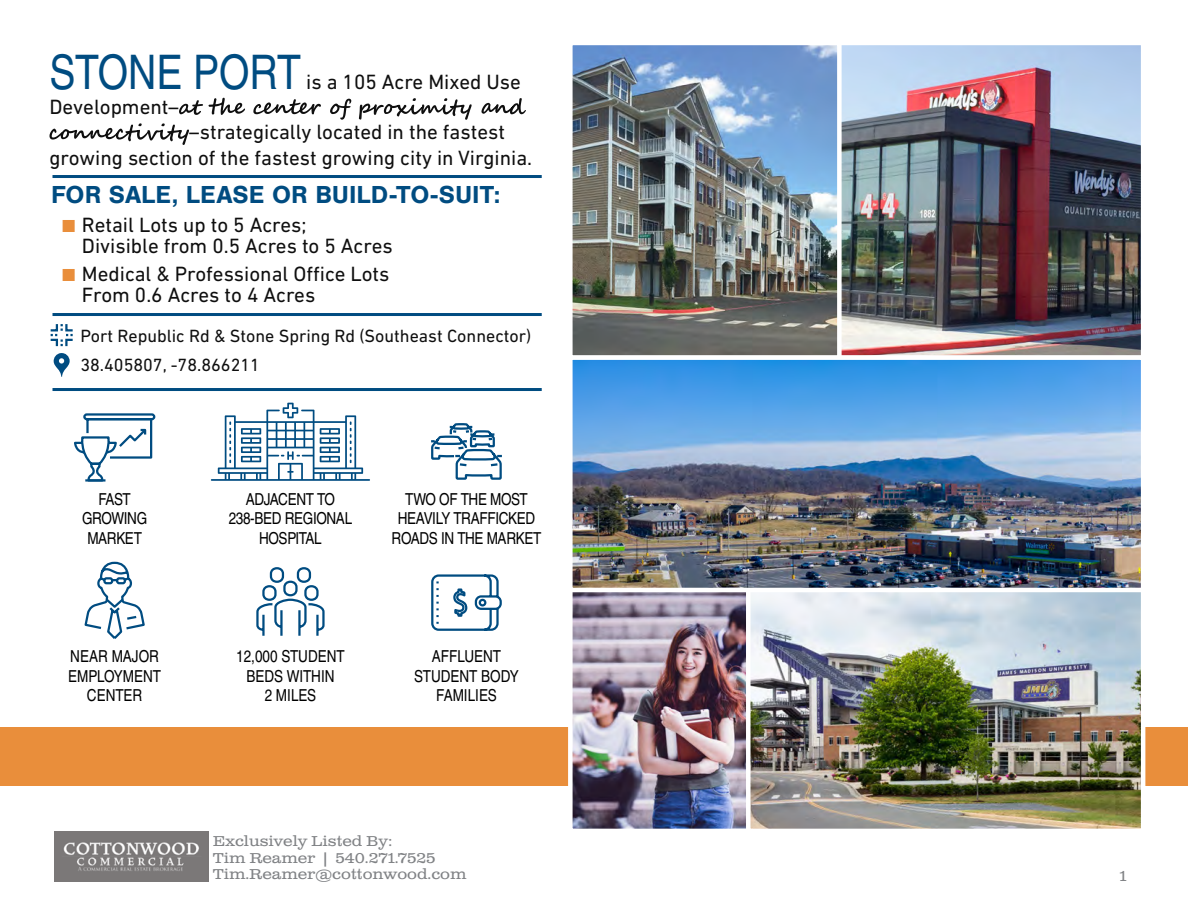
<style>
.page{position:relative;width:1188px;height:918px;background:#fff}
.page>*{position:absolute;margin:0;border:0;box-sizing:border-box;transform-origin:0 0}
.t1{font:47.7px "Nimbus San Con L";letter-spacing:-.01em;color:#004c81}
.t2{font:700 25.5px "Nimbus San";color:#004c81}
.t3{font:21px/21px "DIN Next LT Pro";color:#0f0f0f}
.t4{font:18px/29px "DIN Next LT Pro";color:#0f0f0f}
.t5{font:16.5px/19.5px "Nimbus San Con L";letter-spacing:-.02em;color:#000;text-align:center}
.t6{font:16.5px/19.5px "Nimbus San Con L";color:#000;text-align:center}
.t7{font:14.25px/16.5px "Clarendon Wide";color:#808285}
.s1{font-family:"Proxima Nova Extrabld";color:#e98e3b}
</style>
<div class="page">
<svg style="left:49px;top:98px;width:477px;height:47px"></svg>
<hr style="left:52px;top:313px;width:490px;height:3px;background:#004c81">
<hr style="left:52px;top:175px;width:490px;height:3px;background:#004c81">
<hr style="left:52px;top:388px;width:490px;height:3px;background:#004c81">
<svg style="left:50px;top:324px;width:23px;height:53px"></svg>
<img style="left:54px;top:832px;width:155px;height:50px">
<svg style="left:211px;top:403px;width:159px;height:78px"></svg>
<svg style="left:431px;top:423px;width:71px;height:57px"></svg>
<svg style="left:74px;top:413px;width:82px;height:226px"></svg>
<svg style="left:256px;top:567px;width:69px;height:69px"></svg>
<svg style="left:431px;top:574px;width:71px;height:57px"></svg>
<div style="left:0;top:727px;width:1188px;height:58px;background:#e98e3b"></div>
<img style="left:842px;top:46px;width:298px;height:309px">
<div style="left:830px;top:41px;width:315px;height:319px;border:4px solid #fff"></div>
<img style="left:573px;top:592px;width:173px;height:236px">
<div style="left:568px;top:586px;width:190px;height:247px;border:4px solid #fff"></div>
<img style="left:573px;top:46px;width:264px;height:309px">
<div style="left:568px;top:41px;width:274px;height:319px;border:4px solid #fff"></div>
<img style="left:751px;top:592px;width:389px;height:236px">
<div style="left:746px;top:586px;width:399px;height:247px;border:4px solid #fff"></div>
<img style="left:573px;top:360px;width:567px;height:227px">
<div style="left:568px;top:355px;width:577px;height:237px;border:4px solid #fff"></div>
<h1 class="t1" style="left:50px;top:38px;width:253px">STONE PORT</h1>
<p class="t3" style="left:306px;top:71px;width:216px">is a 105 Acre Mixed Use</p>
<p class="t3" style="left:49px;top:96px;width:131px">Development–</p>
<p class="t3" style="left:49px;top:119px;width:484px;line-height:25.2px;text-indent:140px">–strategically located in the fastest growing section of the fastest growing city in Virginia.</p>
<p class="t2" style="left:51px;top:181px;width:451px">FOR SALE, LEASE OR BUILD-TO-SUIT:</p>
<p class="t3" style="left:82px;top:214px;width:312px;text-indent:-20px"><span class="s1">■</span> Retail Lots up to 5 Acres;<br>Divisible from 0.5 Acres to 5 Acres</p>
<p class="t3" style="left:82px;top:263px;width:309px;text-indent:-20px"><span class="s1">■</span> Medical &amp; Professional Office Lots<br>From 0.6 Acres to 4 Acres</p>
<p class="t4" style="left:80px;top:321px;width:452px">Port Republic Rd &amp; Stone Spring Rd (Southeast Connector)<br>38.405807, -78.866211</p>
<p class="t5" style="left:82px;top:489px;width:67px">FAST<br>GROWING<br>MARKET</p>
<p class="t6" style="left:68px;top:646px;width:95px">NEAR MAJOR<br>EMPLOYMENT<br>CENTER</p>
<p class="t5" style="left:229px;top:489px;width:125px">ADJACENT TO<br>238-BED REGIONAL<br>HOSPITAL</p>
<p class="t5" style="left:392px;top:489px;width:151px">TWO OF THE MOST<br>HEAVILY TRAFFICKED<br>ROADS IN THE MARKET</p>
<p class="t6" style="left:236px;top:646px;width:110px">12,000 STUDENT<br>BEDS WITHIN<br>2 MILES</p>
<p class="t6" style="left:414px;top:646px;width:106px">AFFLUENT<br>STUDENT BODY<br>FAMILIES</p>
<p class="t7" style="left:213px;top:833px;width:255px">Exclusively Listed By:<br>Tim Reamer | 540.271.7525<br>Tim.Reamer@cottonwood.com</p>
<p class="t7" style="left:1120px;top:868px;width:9px">1</p>
</div>
